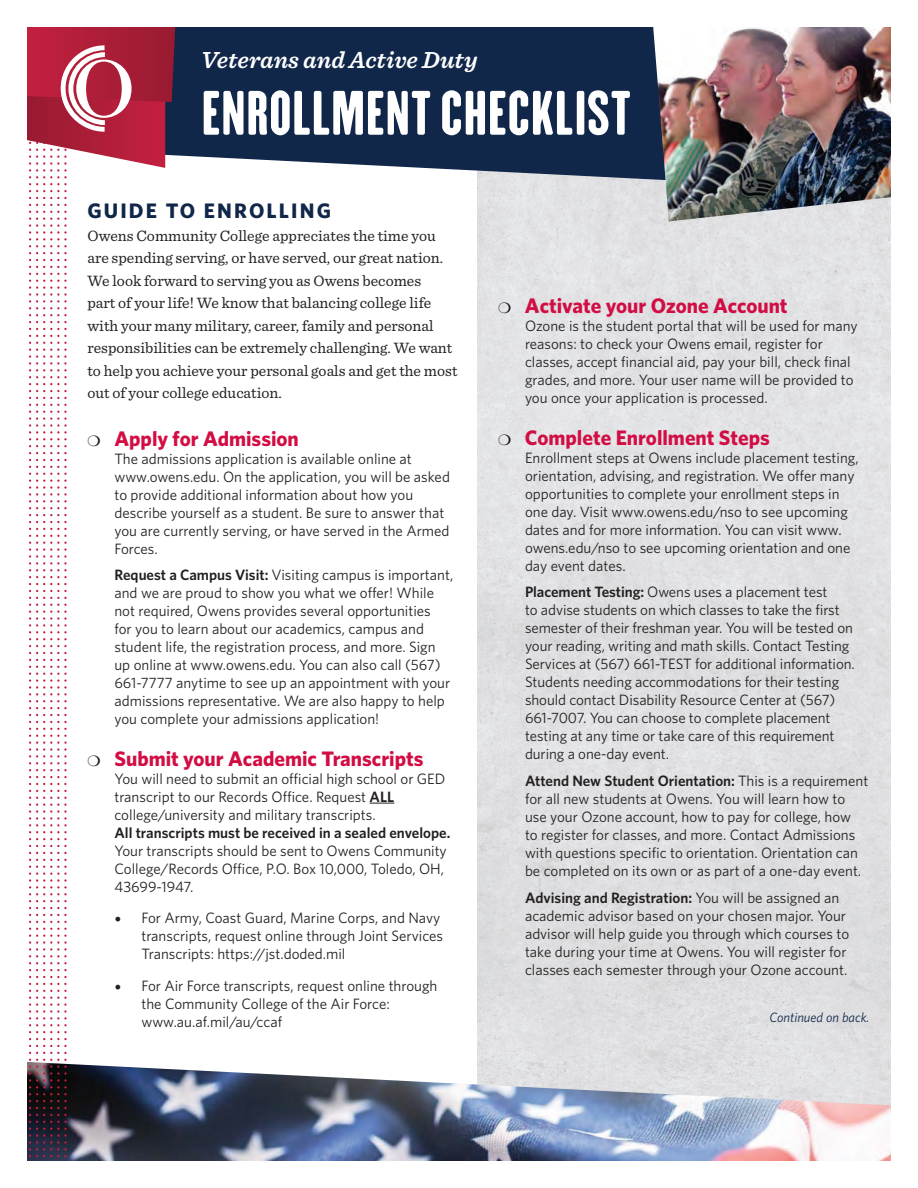
<style>
.page{position:relative;width:918px;height:1188px;background:#fff}
.page>*{position:absolute;margin:0;border:0;box-sizing:border-box;transform-origin:0 0}
.t1{font:57.15px "H.H.Samuel";letter-spacing:.015em;color:#fff}
.t2{font:italic 600 24.3px "Sentinel";color:#fff}
.t3{font:700 21px "Whitney";color:#d20d44}
.t4{font:700 21px "Whitney";letter-spacing:.1em;color:#11274a}
.t5{font:15.75px/22.5px "Sentinel";color:#231f20}
.t6{font:15px/18px "Whitney";color:#231f20}
.t7{font:600 15px "Whitney";color:#231f20}
.t8{font:italic 13.5px "Whitney";color:#11274a}
.s1{font-weight:600}
.s2{font-family:"Minion Pro";font-size:18px}
</style>
<div class="page">
<div style="left:477px;top:185px;width:414px;height:877px;background:#e0e0e3"></div>
<img style="left:175px;top:1062px;width:716px;height:99px">
<svg style="left:175px;top:27px;width:478px;height:158px;background:#2a3e5d"></svg>
<img style="left:653px;top:27px;width:238px;height:194px">
<svg style="left:370px;top:803px;width:24px;height:1px"></svg>
<svg style="left:27px;top:27px;width:148px;height:1134px"></svg>
<svg style="left:499px;top:302px;width:12px;height:11px"></svg>
<svg style="left:499px;top:434px;width:12px;height:11px"></svg>
<h2 class="t2" style="left:201px;top:46px;width:278px">Veterans and Active Duty</h2>
<h1 class="t1" style="left:202px;top:82px;width:431px">ENROLLMENT CHECKLIST</h1>
<h3 class="t4" style="left:87px;top:199px;width:245px">GUIDE TO ENROLLING</h3>
<p class="t5" style="left:87px;top:225px;width:372px">Owens Community College appreciates the time you are spending serving, or have served, our great nation.<br>We look forward to serving you as Owens becomes<br>part of your life! We know that balancing college life with your many military, career, family and personal responsibilities can be extremely challenging. We want to help you achieve your personal goals and get the most out of your college education.</p>
<h3 class="t3" style="left:114px;top:427px;width:186px">Apply for Admission</h3>
<p class="t6" style="left:114px;top:451px;width:337px">The admissions application is available online at www.owens.edu. On the application, you will be asked to provide additional information about how you describe yourself as a student. Be sure to answer that you are currently serving, or have served in the Armed Forces.</p>
<p class="t6" style="left:114px;top:567px;width:340px"><span class="s1">Request a Campus Visit:</span> Visiting campus is important, and we are proud to show you what we offer! While not required, Owens provides several opportunities<br>for you to learn about our academics, campus and student life, the registration process, and more. Sign up online at www.owens.edu. You can also call (567)<br>661-7777 anytime to see up an appointment with your admissions representative. We are also happy to help you complete your admissions application!</p>
<h3 class="t3" style="left:114px;top:746px;width:311px">Submit your Academic Transcripts</h3>
<p class="t6" style="left:114px;top:771px;width:332px">You will need to submit an official high school or GED transcript to our Records Office. Request <span class="s1">ALL </span>college/university and military transcripts.</p>
<p class="t7" style="left:114px;top:827px;width:337px">All transcripts must be received in a sealed envelope.</p>
<p class="t6" style="left:114px;top:843px;width:334px">Your transcripts should be sent to Owens Community<br>College/Records Office, P.O. Box 10,000, Toledo, OH,<br>43699-1947.</p>
<p class="t6" style="left:141px;top:910px;width:303px;text-indent:-27px"><span class="s2">•</span> For Army, Coast Guard, Marine Corps, and Navy transcripts, request online through Joint Services<br>Transcripts: https://jst.doded.mil</p>
<p class="t6" style="left:141px;top:978px;width:297px;text-indent:-27px"><span class="s2">•</span> For Air Force transcripts, request online through the Community College of the Air Force: www.au.af.mil/au/ccaf</p>
<h3 class="t3" style="left:525px;top:294px;width:264px">Activate your Ozone Account</h3>
<p class="t6" style="left:525px;top:318px;width:334px">Ozone is the student portal that will be used for many reasons: to check your Owens email, register for classes, accept financial aid, pay your bill, check final grades, and more. Your user name will be provided to you once your application is processed.</p>
<h3 class="t3" style="left:525px;top:426px;width:246px">Complete Enrollment Steps</h3>
<p class="t6" style="left:525px;top:450px;width:335px">Enrollment steps at Owens include placement testing, orientation, advising, and registration. We offer many opportunities to complete your enrollment steps in one day. Visit www.owens.edu/nso to see upcoming dates and for more information. You can visit www. owens.edu/nso to see upcoming orientation and one day event dates.</p>
<p class="t6" style="left:525px;top:584px;width:331px"><span class="s1">Placement Testing:</span> Owens uses a placement test<br>to advise students on which classes to take the first semester of their freshman year. You will be tested on your reading, writing and math skills. Contact Testing Services at (567) 661-TEST for additional information.<br>Students needing accommodations for their testing should contact Disability Resource Center at (567)<br>661-7007. You can choose to complete placement testing at any time or take care of this requirement during a one-day event.</p>
<p class="t6" style="left:525px;top:773px;width:345px"><span class="s1">Attend New Student Orientation:</span> This is a requirement for all new students at Owens. You will learn how to use your Ozone account, how to pay for college, how<br>to register for classes, and more. Contact Admissions with questions specific to orientation. Orientation can be completed on its own or as part of a one-day event.</p>
<p class="t6" style="left:525px;top:890px;width:326px"><span class="s1">Advising and Registration:</span> You will be assigned an academic advisor based on your chosen major. Your advisor will help guide you through which courses to take during your time at Owens. You will register for classes each semester through your Ozone account.</p>
<p class="t8" style="left:770px;top:1012px;width:102px">Continued on back.</p>
</div>
